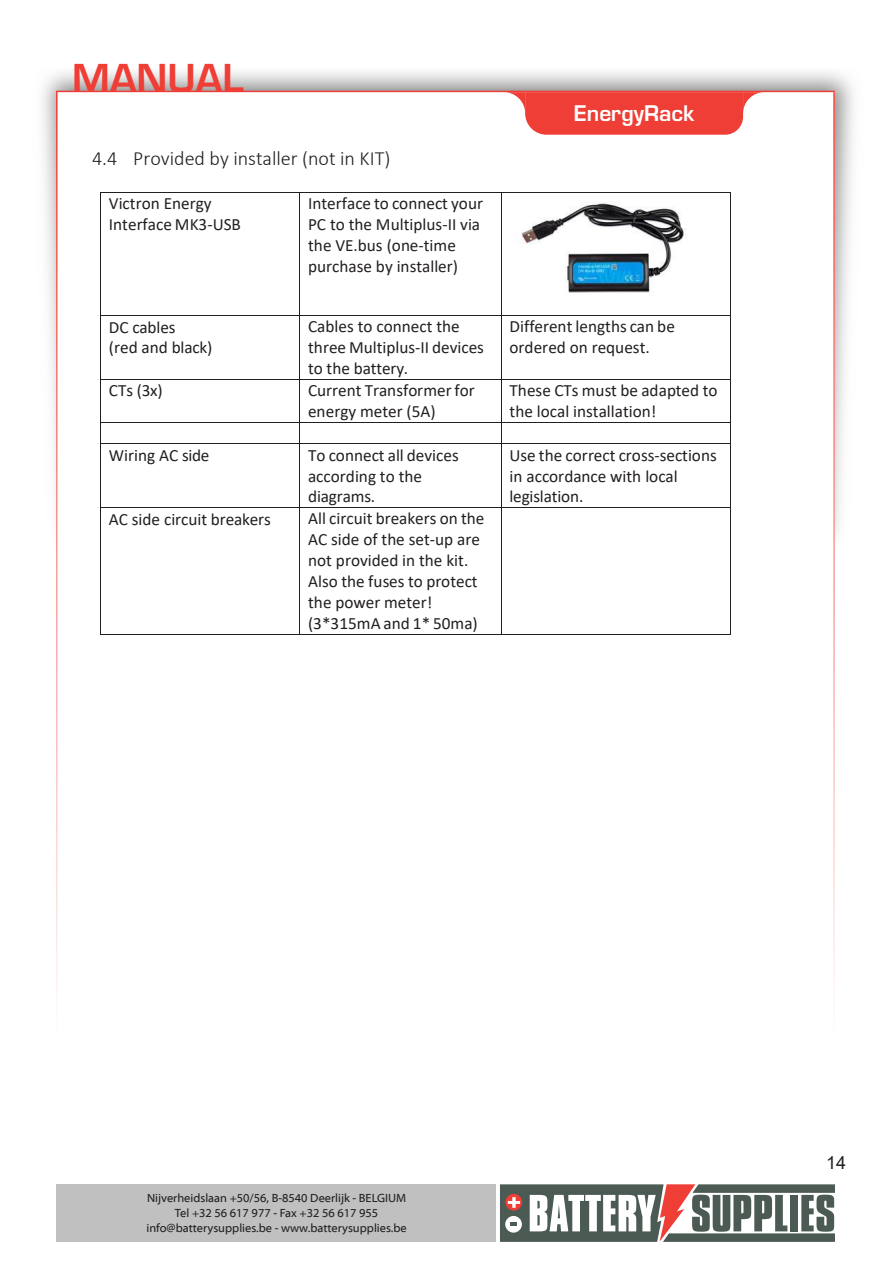
<style>
.page{position:relative;width:893px;height:1263px;background:#fff}
.page>*{position:absolute;margin:0;border:0;box-sizing:border-box;transform-origin:0 0}
.t1{font:600 37.5px "Eurostile LT Std";color:#ee3e35}
.t2{font:600 21px "Eurostile LT Std";color:#fff}
.t3{font:300 20.1px "Calibri";color:#231f20}
.t4{font:18px "Arial";color:#231f20}
.t5{font:17.25px/21px "Calibri";color:#231f20}
.t6{font:12px/15px "Myriad Web Pro";color:#231f20;text-align:center}
</style>
<div class="page">
<div style="left:56px;top:1184px;width:783px;height:58px;background:#c0c0c0"></div>
<div style="left:496px;top:1184px;width:343px;height:58px;background:#fff"></div>
<svg style="left:500px;top:1184px;width:335px;height:58px"></svg>
<hr style="left:56px;top:91px;width:779px;height:1px;background:#ee3e35">
<hr style="left:56px;top:91px;width:2px;height:951px;background:#ee3e35">
<hr style="left:833px;top:92px;width:2px;height:950px;background:#ee3e35">
<svg style="left:504px;top:92px;width:260px;height:43px"></svg>
<hr style="left:101px;top:192px;width:199px;height:1px;background:#231f20">
<hr style="left:300px;top:192px;width:201px;height:1px;background:#231f20">
<hr style="left:502px;top:192px;width:228px;height:1px;background:#231f20">
<hr style="left:100px;top:192px;width:1px;height:123px;background:#231f20">
<hr style="left:300px;top:192px;width:1px;height:123px;background:#231f20">
<hr style="left:501px;top:192px;width:1px;height:123px;background:#231f20">
<hr style="left:730px;top:192px;width:1px;height:123px;background:#231f20">
<hr style="left:101px;top:315px;width:199px;height:1px;background:#231f20">
<hr style="left:300px;top:315px;width:201px;height:1px;background:#231f20">
<hr style="left:502px;top:315px;width:228px;height:1px;background:#231f20">
<hr style="left:100px;top:316px;width:1px;height:63px;background:#231f20">
<hr style="left:300px;top:316px;width:1px;height:63px;background:#231f20">
<hr style="left:501px;top:316px;width:1px;height:63px;background:#231f20">
<hr style="left:730px;top:316px;width:1px;height:63px;background:#231f20">
<hr style="left:101px;top:379px;width:199px;height:1px;background:#231f20">
<hr style="left:300px;top:379px;width:201px;height:1px;background:#231f20">
<hr style="left:502px;top:379px;width:228px;height:1px;background:#231f20">
<hr style="left:100px;top:380px;width:1px;height:42px;background:#231f20">
<hr style="left:300px;top:380px;width:1px;height:42px;background:#231f20">
<hr style="left:501px;top:380px;width:1px;height:42px;background:#231f20">
<hr style="left:730px;top:380px;width:1px;height:42px;background:#231f20">
<hr style="left:101px;top:422px;width:199px;height:1px;background:#231f20">
<hr style="left:300px;top:422px;width:201px;height:1px;background:#231f20">
<hr style="left:502px;top:422px;width:228px;height:1px;background:#231f20">
<svg style="left:100px;top:422px;width:1px;height:22px"></svg>
<hr style="left:101px;top:443px;width:199px;height:1px;background:#231f20">
<hr style="left:300px;top:443px;width:201px;height:1px;background:#231f20">
<svg style="left:501px;top:422px;width:1px;height:22px"></svg>
<hr style="left:502px;top:443px;width:228px;height:1px;background:#231f20">
<svg style="left:730px;top:422px;width:1px;height:22px"></svg>
<hr style="left:100px;top:444px;width:1px;height:63px;background:#231f20">
<hr style="left:300px;top:444px;width:1px;height:63px;background:#231f20">
<hr style="left:501px;top:444px;width:1px;height:63px;background:#231f20">
<hr style="left:730px;top:444px;width:1px;height:63px;background:#231f20">
<hr style="left:101px;top:507px;width:199px;height:1px;background:#231f20">
<hr style="left:300px;top:507px;width:201px;height:1px;background:#231f20">
<hr style="left:502px;top:507px;width:228px;height:1px;background:#231f20">
<hr style="left:100px;top:508px;width:1px;height:126px;background:#231f20">
<hr style="left:101px;top:634px;width:199px;height:1px;background:#231f20">
<hr style="left:300px;top:508px;width:1px;height:126px;background:#231f20">
<hr style="left:300px;top:634px;width:201px;height:1px;background:#231f20">
<hr style="left:501px;top:508px;width:1px;height:126px;background:#231f20">
<hr style="left:502px;top:634px;width:228px;height:1px;background:#231f20">
<hr style="left:730px;top:508px;width:1px;height:126px;background:#231f20">
<img style="left:521px;top:202px;width:164px;height:90px">
<h1 class="t1" style="left:72px;top:54px;width:173px">MANUAL</h1>
<p class="t3" style="left:92px;top:146px;width:300px">4.4 Provided by installer (not in KIT)</p>
<p class="t5" style="left:109px;top:192px;width:134px">Victron Energy<br>Interface MK3-USB</p>
<p class="t5" style="left:308px;top:192px;width:177px">Interface to connect your<br>PC to the Multiplus-II via the VE.bus (one-time purchase by installer)</p>
<p class="t2" style="left:574px;top:100px;width:122px">EnergyRack</p>
<p class="t5" style="left:109px;top:316px;width:105px;line-height:20.5px">DC cables<br>(red and black)</p>
<p class="t5" style="left:308px;top:316px;width:177px">Cables to connect the three Multiplus-II devices to the battery.</p>
<p class="t5" style="left:509px;top:316px;width:167px">Different lengths can be ordered on request.</p>
<p class="t5" style="left:109px;top:379px;width:55px">CTs (3x)</p>
<p class="t5" style="left:308px;top:379px;width:168px">Current Transformer for energy meter (5A)</p>
<p class="t5" style="left:509px;top:379px;width:210px">These CTs must be adapted to the local installation!</p>
<p class="t5" style="left:109px;top:444px;width:102px">Wiring AC side</p>
<p class="t5" style="left:308px;top:444px;width:152px">To connect all devices according to the diagrams.</p>
<p class="t5" style="left:509px;top:444px;width:209px">Use the correct cross-sections in accordance with local legislation.</p>
<p class="t5" style="left:109px;top:508px;width:163px">AC side circuit breakers</p>
<p class="t5" style="left:308px;top:507px;width:178px">All circuit breakers on the<br>AC side of the set-up are not provided in the kit.<br>Also the fuses to protect the power meter! (3*315mA and 1* 50ma)</p>
<p class="t6" style="left:146px;top:1191px;width:262px">Nijverheidslaan +50/56, B-8540 Deerlijk - BELGIUM<br>Tel +32 56 617 977 - Fax +32 56 617 955 info@batterysupplies.be - www.batterysupplies.be</p>
<p class="t4" style="left:826px;top:1150px;width:22px">14</p>
</div>
